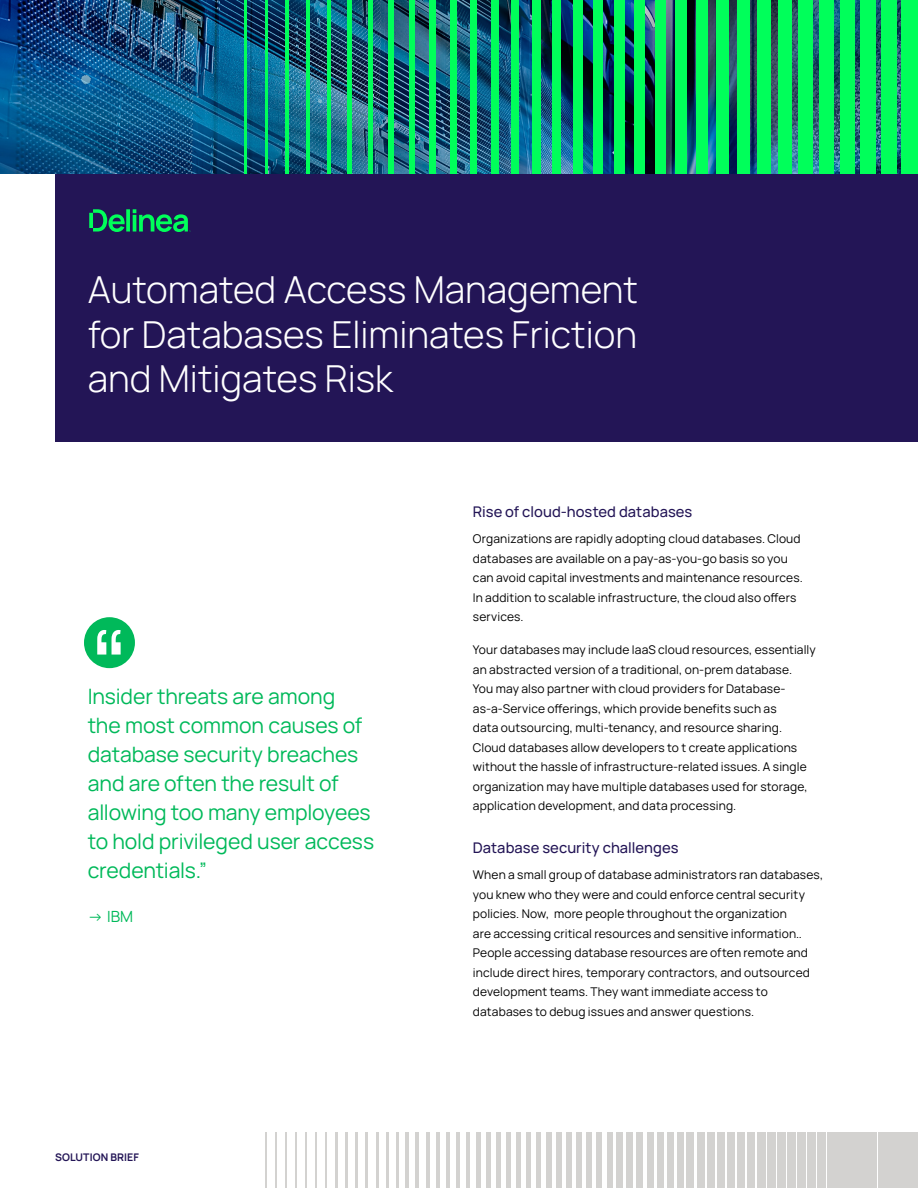
<style>
.page{position:relative;width:918px;height:1188px;background:#fff}
.page>*{position:absolute;margin:0;border:0;box-sizing:border-box;transform-origin:0 0}
.t1{font:300 37.2px/44.5px "Manrope";color:#fff;text-align:justify}
.t2{font:21.15px/29px "Manrope";letter-spacing:-.005em;color:#00b95a}
.t3{font:15.45px "Manrope";color:#00b95a}
.t4{font:500 14.7px "Manrope";letter-spacing:.005em;color:#231556}
.t5{font:12px/19.5px "Manrope";letter-spacing:.015em;color:#000}
.t6{font:700 10.5px "Manrope";letter-spacing:.01em;color:#231556}
</style>
<div class="page">
<div style="left:55px;top:174px;width:863px;height:267px;background:#231556"></div>
<img style="left:0;top:0;width:901px;height:174px">
<div style="left:84px;top:617px;width:51px;height:51px;background:#00b95a;border-radius:50%"></div>
<svg style="left:97px;top:630px;width:24px;height:25px"></svg>
<div style="left:908px;top:1132px;width:10px;height:56px;background:#d3d2d0"></div>
<div style="left:898px;top:1132px;width:10px;height:56px;background:#d3d2d0"></div>
<div style="left:888px;top:1132px;width:10px;height:56px;background:#d3d2d0"></div>
<div style="left:878px;top:1132px;width:9px;height:56px;background:#d3d2d0"></div>
<div style="left:868px;top:1132px;width:9px;height:56px;background:#d3d2d0"></div>
<div style="left:858px;top:1132px;width:9px;height:56px;background:#d3d2d0"></div>
<div style="left:848px;top:1132px;width:9px;height:56px;background:#d3d2d0"></div>
<div style="left:838px;top:1132px;width:9px;height:56px;background:#d3d2d0"></div>
<div style="left:827px;top:1132px;width:10px;height:56px;background:#d3d2d0"></div>
<div style="left:817px;top:1132px;width:9px;height:56px;background:#d3d2d0"></div>
<div style="left:807px;top:1132px;width:9px;height:56px;background:#d3d2d0"></div>
<div style="left:797px;top:1132px;width:9px;height:56px;background:#d3d2d0"></div>
<div style="left:787px;top:1132px;width:9px;height:56px;background:#d3d2d0"></div>
<div style="left:777px;top:1132px;width:9px;height:56px;background:#d3d2d0"></div>
<div style="left:767px;top:1132px;width:8px;height:56px;background:#d3d2d0"></div>
<div style="left:757px;top:1132px;width:8px;height:56px;background:#d3d2d0"></div>
<div style="left:747px;top:1132px;width:8px;height:56px;background:#d3d2d0"></div>
<div style="left:737px;top:1132px;width:8px;height:56px;background:#d3d2d0"></div>
<div style="left:727px;top:1132px;width:8px;height:56px;background:#d3d2d0"></div>
<div style="left:717px;top:1132px;width:8px;height:56px;background:#d3d2d0"></div>
<div style="left:707px;top:1132px;width:7px;height:56px;background:#d3d2d0"></div>
<div style="left:697px;top:1132px;width:7px;height:56px;background:#d3d2d0"></div>
<div style="left:687px;top:1132px;width:7px;height:56px;background:#d3d2d0"></div>
<div style="left:677px;top:1132px;width:7px;height:56px;background:#d3d2d0"></div>
<div style="left:667px;top:1132px;width:7px;height:56px;background:#d3d2d0"></div>
<div style="left:657px;top:1132px;width:6px;height:56px;background:#d3d2d0"></div>
<div style="left:647px;top:1132px;width:6px;height:56px;background:#d3d2d0"></div>
<div style="left:637px;top:1132px;width:6px;height:56px;background:#d3d2d0"></div>
<div style="left:627px;top:1132px;width:6px;height:56px;background:#d3d2d0"></div>
<div style="left:617px;top:1132px;width:6px;height:56px;background:#d3d2d0"></div>
<div style="left:607px;top:1132px;width:6px;height:56px;background:#d3d2d0"></div>
<div style="left:597px;top:1132px;width:5px;height:56px;background:#d3d2d0"></div>
<div style="left:587px;top:1132px;width:5px;height:56px;background:#d3d2d0"></div>
<div style="left:577px;top:1132px;width:5px;height:56px;background:#d3d2d0"></div>
<div style="left:566px;top:1132px;width:6px;height:56px;background:#d3d2d0"></div>
<div style="left:556px;top:1132px;width:6px;height:56px;background:#d3d2d0"></div>
<div style="left:546px;top:1132px;width:5px;height:56px;background:#d3d2d0"></div>
<div style="left:536px;top:1132px;width:5px;height:56px;background:#d3d2d0"></div>
<div style="left:526px;top:1132px;width:5px;height:56px;background:#d3d2d0"></div>
<div style="left:516px;top:1132px;width:5px;height:56px;background:#d3d2d0"></div>
<div style="left:506px;top:1132px;width:5px;height:56px;background:#d3d2d0"></div>
<div style="left:496px;top:1132px;width:5px;height:56px;background:#d3d2d0"></div>
<hr style="left:486px;top:1132px;width:4px;height:56px;background:#d3d2d0">
<hr style="left:476px;top:1132px;width:4px;height:56px;background:#d3d2d0">
<hr style="left:466px;top:1132px;width:4px;height:56px;background:#d3d2d0">
<hr style="left:456px;top:1132px;width:4px;height:56px;background:#d3d2d0">
<hr style="left:446px;top:1132px;width:4px;height:56px;background:#d3d2d0">
<hr style="left:436px;top:1132px;width:3px;height:56px;background:#d3d2d0">
<hr style="left:426px;top:1132px;width:3px;height:56px;background:#d3d2d0">
<hr style="left:416px;top:1132px;width:3px;height:56px;background:#d3d2d0">
<hr style="left:406px;top:1132px;width:3px;height:56px;background:#d3d2d0">
<hr style="left:396px;top:1132px;width:3px;height:56px;background:#d3d2d0">
<hr style="left:386px;top:1132px;width:3px;height:56px;background:#d3d2d0">
<hr style="left:376px;top:1132px;width:2px;height:56px;background:#d3d2d0">
<hr style="left:366px;top:1132px;width:2px;height:56px;background:#d3d2d0">
<hr style="left:356px;top:1132px;width:2px;height:56px;background:#d3d2d0">
<hr style="left:346px;top:1132px;width:2px;height:56px;background:#d3d2d0">
<hr style="left:336px;top:1132px;width:2px;height:56px;background:#d3d2d0">
<hr style="left:326px;top:1132px;width:1px;height:56px;background:#d3d2d0">
<hr style="left:316px;top:1132px;width:1px;height:56px;background:#d3d2d0">
<hr style="left:305px;top:1132px;width:2px;height:56px;background:#d3d2d0">
<hr style="left:295px;top:1132px;width:2px;height:56px;background:#d3d2d0">
<hr style="left:285px;top:1132px;width:2px;height:56px;background:#d3d2d0">
<hr style="left:275px;top:1132px;width:2px;height:56px;background:#d3d2d0">
<hr style="left:265px;top:1132px;width:1px;height:56px;background:#d3d2d0">
<div style="left:901px;top:0;width:17px;height:174px;background:#00ff5a"></div>
<div style="left:881px;top:0;width:16px;height:174px;background:#00ff5a"></div>
<div style="left:860px;top:0;width:16px;height:174px;background:#00ff5a"></div>
<div style="left:840px;top:0;width:15px;height:174px;background:#00ff5a"></div>
<div style="left:819px;top:0;width:15px;height:174px;background:#00ff5a"></div>
<div style="left:799px;top:0;width:14px;height:174px;background:#00ff5a"></div>
<div style="left:778px;top:0;width:14px;height:174px;background:#00ff5a"></div>
<div style="left:758px;top:0;width:13px;height:174px;background:#00ff5a"></div>
<div style="left:737px;top:0;width:13px;height:174px;background:#00ff5a"></div>
<div style="left:717px;top:0;width:12px;height:174px;background:#00ff5a"></div>
<div style="left:696px;top:0;width:12px;height:174px;background:#00ff5a"></div>
<div style="left:676px;top:0;width:11px;height:174px;background:#00ff5a"></div>
<div style="left:655px;top:0;width:11px;height:174px;background:#00ff5a"></div>
<div style="left:635px;top:0;width:10px;height:174px;background:#00ff5a"></div>
<div style="left:614px;top:0;width:10px;height:174px;background:#00ff5a"></div>
<div style="left:593px;top:0;width:10px;height:174px;background:#00ff5a"></div>
<div style="left:573px;top:0;width:9px;height:174px;background:#00ff5a"></div>
<div style="left:552px;top:0;width:9px;height:174px;background:#00ff5a"></div>
<div style="left:532px;top:0;width:8px;height:174px;background:#00ff5a"></div>
<div style="left:511px;top:0;width:8px;height:174px;background:#00ff5a"></div>
<div style="left:491px;top:0;width:7px;height:174px;background:#00ff5a"></div>
<div style="left:470px;top:0;width:7px;height:174px;background:#00ff5a"></div>
<div style="left:450px;top:0;width:6px;height:174px;background:#00ff5a"></div>
<div style="left:429px;top:0;width:6px;height:174px;background:#00ff5a"></div>
<div style="left:409px;top:0;width:5px;height:174px;background:#00ff5a"></div>
<div style="left:388px;top:0;width:5px;height:174px;background:#00ff5a"></div>
<hr style="left:368px;top:0;width:4px;height:174px;background:#00ff5a">
<div style="left:347px;top:0;width:5px;height:174px;background:#00ff5a"></div>
<hr style="left:327px;top:0;width:4px;height:174px;background:#00ff5a">
<hr style="left:306px;top:0;width:4px;height:174px;background:#00ff5a">
<hr style="left:286px;top:0;width:3px;height:174px;background:#00ff5a">
<hr style="left:265px;top:0;width:3px;height:174px;background:#00ff5a">
<hr style="left:245px;top:0;width:2px;height:174px;background:#00ff5a">
<svg style="left:89px;top:209px;width:102px;height:23px"></svg>
<h1 class="t1" style="left:88px;top:266px;width:552px">Automated Access Management for Databases Eliminates Friction and Mitigates Risk</h1>
<h2 class="t2" style="left:88px;top:681px;width:288px">Insider threats are among<br>the most common causes of database security breaches and are often the result of allowing too many employees to hold privileged user access credentials.”</h2>
<p class="t3" style="left:88px;top:905px;width:47px">→ IBM</p>
<p class="t6" style="left:55px;top:1149px;width:85px">SOLUTION BRIEF</p>
<p class="t4" style="left:473px;top:501px;width:221px">Rise of cloud-hosted databases</p>
<p class="t5" style="left:473px;top:528px;width:331px">Organizations are rapidly adopting cloud databases. Cloud databases are available on a pay-as-you-go basis so you can avoid capital investments and maintenance resources.<br>In addition to scalable infrastructure, the cloud also offers services.</p>
<p class="t5" style="left:473px;top:639px;width:344px">Your databases may include IaaS cloud resources, essentially an abstracted version of a traditional, on-prem database.<br>You may also partner with cloud providers for Database&shy;as-a-Service offerings, which provide benefits such as<br>data outsourcing, multi-tenancy, and resource sharing.<br>Cloud databases allow developers to t create applications without the hassle of infrastructure-related issues. A single organization may have multiple databases used for storage, application development, and data processing.</p>
<p class="t4" style="left:473px;top:837px;width:207px">Database security challenges</p>
<p class="t5" style="left:473px;top:865px;width:352px">When a small group of database administrators ran databases, you knew who they were and could enforce central security policies. Now, more people throughout the organization<br>are accessing critical resources and sensitive information..<br>People accessing database resources are often remote and include direct hires, temporary contractors, and outsourced development teams. They want immediate access to databases to debug issues and answer questions.</p>
</div>
